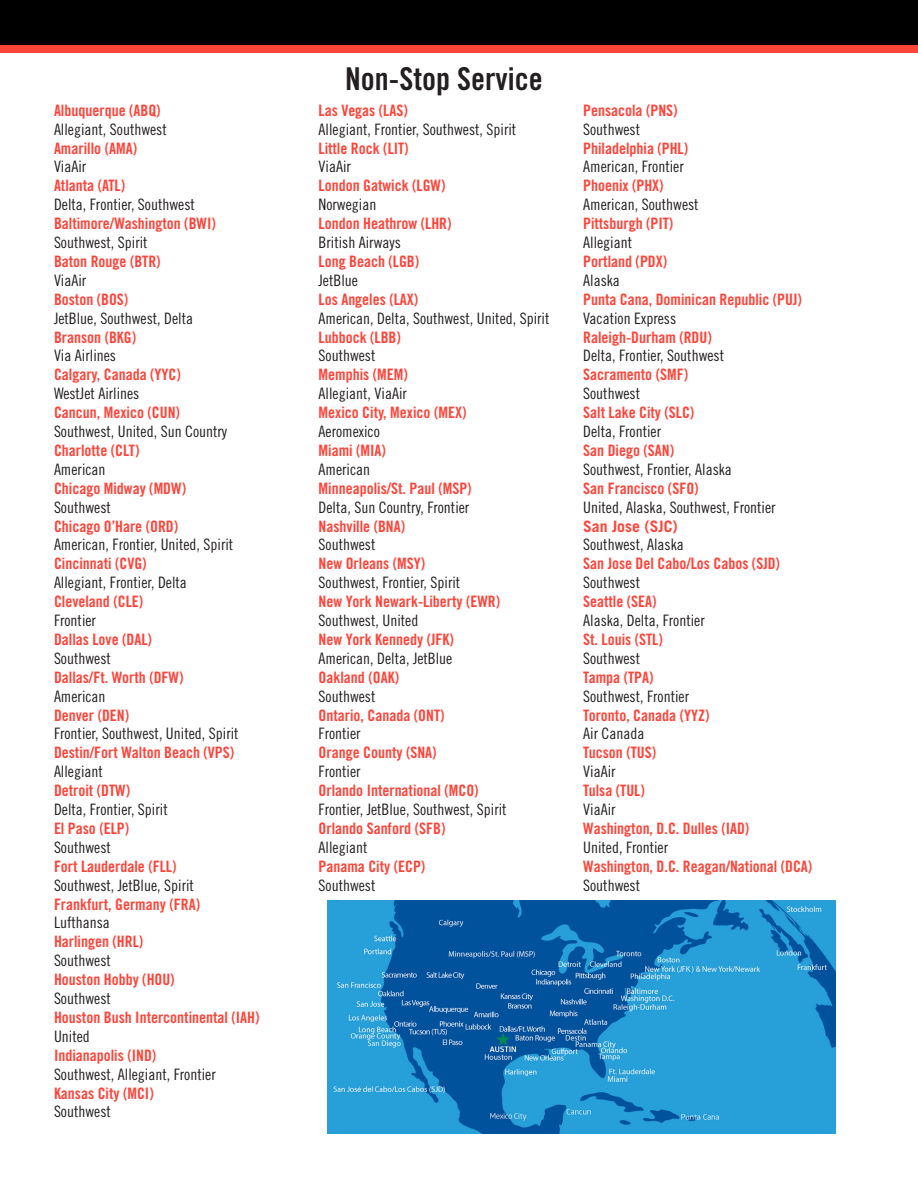
<style>
.page{position:relative;width:918px;height:1188px;background:#fff}
.page>*{position:absolute;margin:0;border:0;box-sizing:border-box;transform-origin:0 0}
.t1{font:31.5px "Trade Gothic LT Std Bd Cn 20";color:#231f20}
.t2{font:15.75px/18.9px "Trade Gothic LT Std Bd Cn 20";color:#ff4338}
.t3{font:15.75px/18.9px "Trade Gothic LT Std Cn 18";color:#231f20}
.t4{font:700 15.75px "Trade Gothic LT Std";color:#ff4338}
.s1{font-family:"Trade Gothic LT Std Cn 18";color:#231f20}
.s2{font-family:"Trade Gothic LT Std Bd Cn 20";color:#ff4338}
</style>
<div class="page">
<img style="left:328px;top:901px;width:508px;height:233px">
<div style="left:0;top:22px;width:918px;height:31px;background:#ff4338"></div>
<div style="left:0;top:0;width:918px;height:44px;background:#000"></div>
<p class="t2" style="left:54px;top:101px;width:108px">Albuquerque (ABQ)</p>
<p class="t3" style="left:54px;top:119px;width:114px">Allegiant, Southwest</p>
<p class="t2" style="left:54px;top:138px;width:85px">Amarillo (AMA)<br><span class="s1">ViaAir<br></span>Atlanta (ATL)</p>
<p class="t3" style="left:54px;top:195px;width:142px">Delta, Frontier, Southwest</p>
<p class="t2" style="left:54px;top:214px;width:163px">Baltimore/Washington (BWI)</p>
<p class="t3" style="left:54px;top:233px;width:95px">Southwest, Spirit</p>
<p class="t2" style="left:54px;top:252px;width:108px">Baton Rouge (BTR)<br><span class="s1">ViaAir<br></span>Boston (BOS)</p>
<p class="t3" style="left:54px;top:308px;width:141px">JetBlue, Southwest, Delta</p>
<p class="t2" style="left:54px;top:327px;width:84px">Branson (BKG)</p>
<p class="t3" style="left:54px;top:346px;width:64px">Via Airlines</p>
<p class="t2" style="left:54px;top:365px;width:128px">Calgary, Canada (YYC)<br><span class="s1">WestJet Airlines</span></p>
<p class="t2" style="left:54px;top:403px;width:127px">Cancun, Mexico (CUN)</p>
<p class="t3" style="left:54px;top:422px;width:175px">Southwest, United, Sun Country</p>
<p class="t2" style="left:54px;top:441px;width:87px">Charlotte (CLT)</p>
<p class="t3" style="left:54px;top:460px;width:53px">American</p>
<p class="t2" style="left:54px;top:479px;width:134px">Chicago Midway (MDW)</p>
<p class="t3" style="left:54px;top:497px;width:58px">Southwest</p>
<p class="t2" style="left:54px;top:516px;width:126px">Chicago O’Hare (ORD)</p>
<p class="t3" style="left:54px;top:535px;width:181px">American, Frontier, United, Spirit</p>
<p class="t3" style="left:54px;top:554px;width:134px"><span class="s2">Cincinnati (CVG)<br></span>Allegiant, Frontier, Delta</p>
<p class="t2" style="left:54px;top:592px;width:91px">Cleveland (CLE)<br><span class="s1">Frontier</span></p>
<p class="t2" style="left:54px;top:630px;width:99px">Dallas Love (DAL)</p>
<p class="t2" style="left:54px;top:649px;width:131px"><span class="s1">Southwest<br></span>Dallas/Ft. Worth (DFW)</p>
<p class="t3" style="left:54px;top:686px;width:53px">American</p>
<p class="t2" style="left:54px;top:705px;width:77px">Denver (DEN)</p>
<p class="t3" style="left:54px;top:724px;width:186px">Frontier, Southwest, United, Spirit</p>
<p class="t2" style="left:54px;top:743px;width:182px">Destin/Fort Walton Beach (VPS)</p>
<p class="t3" style="left:54px;top:762px;width:50px">Allegiant</p>
<p class="t2" style="left:54px;top:781px;width:78px">Detroit (DTW)</p>
<p class="t3" style="left:54px;top:800px;width:115px">Delta, Frontier, Spirit</p>
<p class="t2" style="left:54px;top:819px;width:77px">El Paso (ELP)</p>
<p class="t3" style="left:54px;top:838px;width:58px">Southwest</p>
<p class="t2" style="left:54px;top:857px;width:124px">Fort Lauderdale (FLL)</p>
<p class="t3" style="left:54px;top:875px;width:141px">Southwest, JetBlue, Spirit</p>
<p class="t2" style="left:54px;top:894px;width:148px">Frankfurt, Germany (FRA)</p>
<p class="t3" style="left:54px;top:913px;width:57px">Lufthansa</p>
<p class="t2" style="left:54px;top:932px;width:91px">Harlingen (HRL)</p>
<p class="t3" style="left:54px;top:951px;width:58px">Southwest</p>
<p class="t2" style="left:54px;top:970px;width:122px">Houston Hobby (HOU)</p>
<p class="t3" style="left:54px;top:989px;width:58px">Southwest</p>
<p class="t2" style="left:54px;top:1008px;width:207px">Houston Bush Intercontinental (IAH)</p>
<p class="t3" style="left:54px;top:1027px;width:37px">United</p>
<p class="t2" style="left:54px;top:1046px;width:104px">Indianapolis (IND)</p>
<p class="t3" style="left:54px;top:1064px;width:163px">Southwest, Allegiant, Frontier</p>
<p class="t2" style="left:54px;top:1083px;width:101px">Kansas City (MCI)<br><span class="s1">Southwest</span></p>
<p class="t1" style="left:345px;top:59px;width:199px">Non-Stop Service</p>
<p class="t2" style="left:319px;top:101px;width:91px">Las Vegas (LAS)</p>
<p class="t3" style="left:319px;top:119px;width:199px">Allegiant, Frontier, Southwest, Spirit</p>
<p class="t2" style="left:319px;top:138px;width:128px">Little Rock (LIT)<br><span class="s1">ViaAir<br></span>London Gatwick (LGW)</p>
<p class="t3" style="left:319px;top:195px;width:59px">Norwegian</p>
<p class="t2" style="left:319px;top:214px;width:134px">London Heathrow (LHR)<br><span class="s1">British Airways</span></p>
<p class="t2" style="left:319px;top:252px;width:102px">Long Beach (LGB)</p>
<p class="t3" style="left:319px;top:271px;width:41px">JetBlue</p>
<p class="t2" style="left:319px;top:290px;width:101px">Los Angeles (LAX)</p>
<p class="t3" style="left:319px;top:308px;width:232px">American, Delta, Southwest, United, Spirit<br><span class="s2">Lubbock (LBB)</span></p>
<p class="t3" style="left:319px;top:346px;width:58px">Southwest</p>
<p class="t2" style="left:319px;top:365px;width:91px">Memphis (MEM)</p>
<p class="t3" style="left:319px;top:384px;width:90px">Allegiant, ViaAir</p>
<p class="t2" style="left:319px;top:403px;width:149px">Mexico City, Mexico (MEX)</p>
<p class="t3" style="left:319px;top:422px;width:63px">Aeromexico</p>
<p class="t2" style="left:319px;top:441px;width:69px">Miami (MIA)</p>
<p class="t3" style="left:319px;top:460px;width:53px">American</p>
<p class="t2" style="left:319px;top:479px;width:155px">Minneapolis/St. Paul (MSP)</p>
<p class="t3" style="left:319px;top:497px;width:152px">Delta, Sun Country, Frontier</p>
<p class="t2" style="left:319px;top:516px;width:88px">Nashville (BNA)</p>
<p class="t3" style="left:319px;top:535px;width:58px">Southwest</p>
<p class="t2" style="left:319px;top:554px;width:108px">New Orleans (MSY)</p>
<p class="t3" style="left:319px;top:573px;width:143px">Southwest, Frontier, Spirit</p>
<p class="t2" style="left:319px;top:592px;width:183px">New York Newark-Liberty (EWR)</p>
<p class="t3" style="left:319px;top:611px;width:101px">Southwest, United</p>
<p class="t2" style="left:319px;top:630px;width:137px">New York Kennedy (JFK)</p>
<p class="t3" style="left:319px;top:649px;width:135px">American, Delta, JetBlue</p>
<p class="t2" style="left:319px;top:668px;width:82px">Oakland (OAK)</p>
<p class="t3" style="left:319px;top:686px;width:58px">Southwest</p>
<p class="t2" style="left:319px;top:705px;width:127px">Ontario, Canada (ONT)<br><span class="s1">Frontier<br></span>Orange County (SNA)</p>
<p class="t3" style="left:319px;top:762px;width:44px">Frontier</p>
<p class="t2" style="left:319px;top:781px;width:162px">Orlando International (MCO)</p>
<p class="t3" style="left:319px;top:800px;width:190px">Frontier, JetBlue, Southwest, Spirit</p>
<p class="t2" style="left:319px;top:819px;width:128px">Orlando Sanford (SFB)<br><span class="s1">Allegiant</span></p>
<p class="t2" style="left:319px;top:857px;width:108px">Panama City (ECP)<br><span class="s1">Southwest</span></p>
<p class="t2" style="left:583px;top:101px;width:96px">Pensacola (PNS)</p>
<p class="t3" style="left:583px;top:119px;width:58px">Southwest</p>
<p class="t2" style="left:583px;top:138px;width:106px">Philadelphia (PHL)<br><span class="s1">American, Frontier</span></p>
<p class="t2" style="left:583px;top:176px;width:82px">Phoenix (PHX)</p>
<p class="t3" style="left:583px;top:195px;width:117px">American, Southwest<br><span class="s2">Pittsburgh (PIT)<br></span>Allegiant</p>
<p class="t2" style="left:583px;top:252px;width:85px">Portland (PDX)</p>
<p class="t3" style="left:583px;top:271px;width:38px">Alaska</p>
<p class="t2" style="left:583px;top:290px;width:220px">Punta Cana, Dominican Republic (PUJ)<br><span class="s1">Vacation Express</span></p>
<p class="t2" style="left:583px;top:327px;width:142px">Raleigh-Durham (RDU)<br><span class="s1">Delta, Frontier, Southwest<br></span>Sacramento (SMF)<br><span class="s1">Southwest<br></span>Salt Lake City (SLC)</p>
<p class="t3" style="left:583px;top:422px;width:79px">Delta, Frontier</p>
<p class="t2" style="left:583px;top:441px;width:92px">San Diego (SAN)</p>
<p class="t3" style="left:583px;top:460px;width:150px">Southwest, Frontier, Alaska</p>
<p class="t2" style="left:583px;top:479px;width:117px">San Francisco (SFO)</p>
<p class="t3" style="left:583px;top:497px;width:194px">United, Alaska, Southwest, Frontier</p>
<p class="t4" style="left:583px;top:516px;width:96px">San Jose (SJC)</p>
<p class="t3" style="left:583px;top:535px;width:102px">Southwest, Alaska</p>
<p class="t2" style="left:583px;top:554px;width:198px">San Jose Del Cabo/Los Cabos (SJD)</p>
<p class="t3" style="left:583px;top:573px;width:58px">Southwest</p>
<p class="t2" style="left:583px;top:592px;width:75px">Seattle (SEA)</p>
<p class="t3" style="left:583px;top:611px;width:123px">Alaska, Delta, Frontier</p>
<p class="t2" style="left:583px;top:630px;width:81px">St. Louis (STL)</p>
<p class="t3" style="left:583px;top:649px;width:58px">Southwest</p>
<p class="t2" style="left:583px;top:668px;width:72px">Tampa (TPA)</p>
<p class="t3" style="left:583px;top:686px;width:107px">Southwest, Frontier</p>
<p class="t2" style="left:583px;top:705px;width:128px">Toronto, Canada (YYZ)</p>
<p class="t3" style="left:583px;top:724px;width:63px">Air Canada</p>
<p class="t2" style="left:583px;top:743px;width:74px">Tucson (TUS)</p>
<p class="t3" style="left:583px;top:762px;width:34px">ViaAir</p>
<p class="t2" style="left:583px;top:781px;width:168px">Tulsa (TUL)<br><span class="s1">ViaAir<br></span>Washington, D.C. Dulles (IAD)</p>
<p class="t3" style="left:583px;top:838px;width:86px">United, Frontier</p>
<p class="t2" style="left:583px;top:857px;width:231px">Washington, D.C. Reagan/National (DCA)</p>
<p class="t3" style="left:583px;top:875px;width:58px">Southwest</p>
</div>
